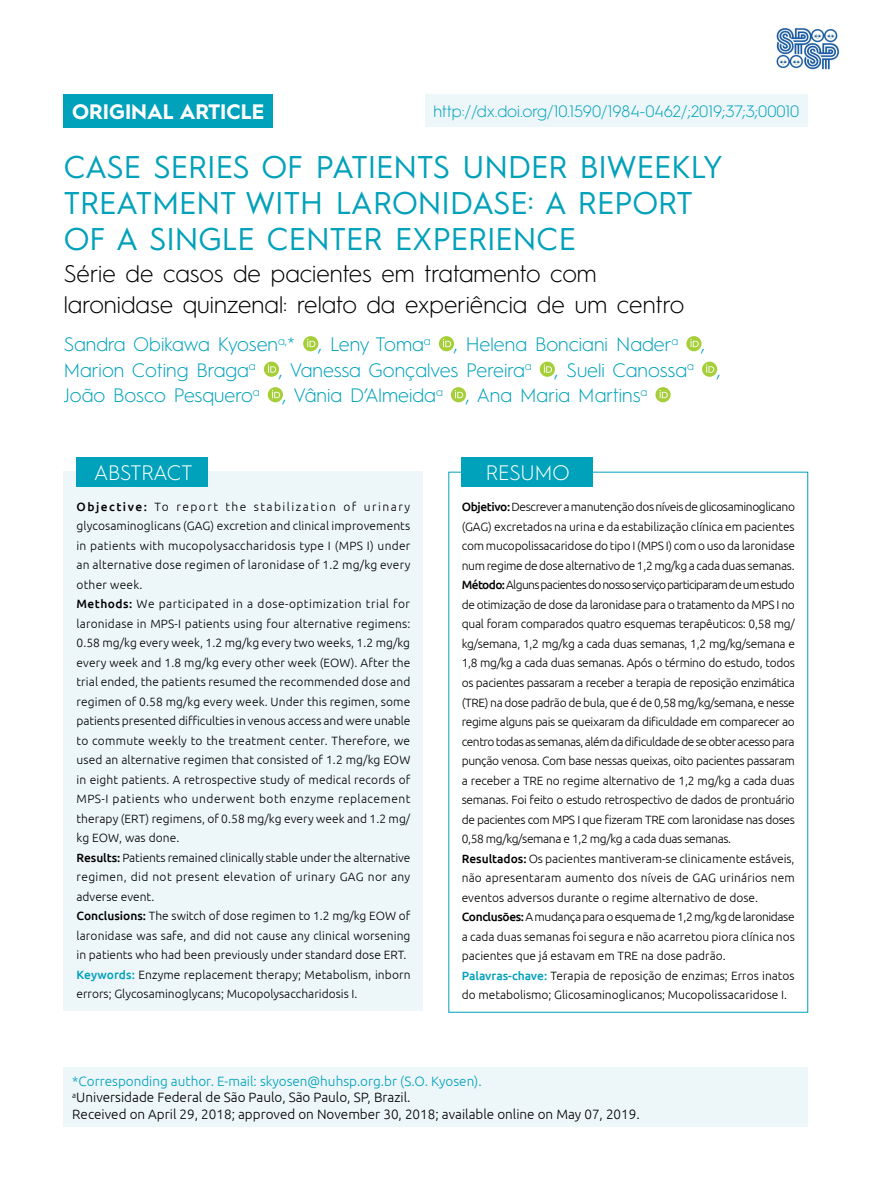
<style>
.page{position:relative;width:893px;height:1191px;background:#fff}
.page>*{position:absolute;margin:0;border:0;box-sizing:border-box;transform-origin:0 0}
.t1{font:31.5px/36px "Hurme Geometric Sans 1";color:#00a1ba}
.t2{font:300 24px/31.5px "Hurme Geometric Sans 1";color:#000}
.t3{font:700 21px "Hurme Geometric Sans 1";color:#fff}
.t4{font:300 21px "Hurme Geometric Sans 1";letter-spacing:-.005em;color:#fff}
.t5{font:300 19.5px/25.5px "Hurme Geometric Sans 1";color:#00a1ba}
.t6{font:300 16.5px "Hurme Geometric Sans 1";color:#00a1ba}
.t7{font:300 13.5px/16.2px "Ubuntu";color:#000}
.t8{font:300 12px/19.5px "Ubuntu";letter-spacing:-.025em;color:#000}
.t9{font:300 12px/19.5px "Ubuntu";color:#000}
.s1{font-weight:500}
.s2{font-weight:500;color:#00a1ba}
.s3{color:#00a1ba}
</style>
<div class="page">
<div style="left:64px;top:472px;width:359px;height:539px;background:#edf6f9"></div>
<div style="left:77px;top:457px;width:131px;height:29px;background:#00a1ba"></div>
<div style="left:462px;top:457px;width:131px;height:29px;background:#00a1ba"></div>
<div style="left:64px;top:1067px;width:744px;height:60px;background:#edf6f9"></div>
<svg style="left:303px;top:336px;width:15px;height:15px"></svg>
<svg style="left:307px;top:339px;width:8px;height:8px"></svg>
<div style="left:439px;top:336px;width:15px;height:15px;background:#a6ce39;border-radius:50%"></div>
<svg style="left:443px;top:339px;width:8px;height:8px"></svg>
<svg style="left:686px;top:336px;width:15px;height:15px"></svg>
<svg style="left:690px;top:339px;width:9px;height:8px"></svg>
<svg style="left:264px;top:361px;width:15px;height:16px"></svg>
<svg style="left:268px;top:364px;width:8px;height:9px"></svg>
<svg style="left:540px;top:361px;width:15px;height:16px"></svg>
<svg style="left:544px;top:364px;width:8px;height:9px"></svg>
<svg style="left:702px;top:361px;width:15px;height:16px"></svg>
<svg style="left:706px;top:364px;width:8px;height:9px"></svg>
<div style="left:268px;top:387px;width:15px;height:15px;background:#a6ce39;border-radius:50%"></div>
<svg style="left:272px;top:390px;width:8px;height:8px"></svg>
<div style="left:451px;top:387px;width:15px;height:15px;background:#a6ce39;border-radius:50%"></div>
<svg style="left:455px;top:390px;width:8px;height:8px"></svg>
<svg style="left:655px;top:387px;width:16px;height:15px"></svg>
<svg style="left:659px;top:390px;width:9px;height:8px"></svg>
<div style="left:64px;top:94px;width:209px;height:33px;background:#00a1ba"></div>
<div style="left:425px;top:94px;width:383px;height:32px;background:#edf6f9"></div>
<img style="left:776px;top:27px;width:64px;height:43px">
<h3 class="t3" style="left:72px;top:97px;width:194px">ORIGINAL ARTICLE</h3>
<h3 class="t6" style="left:433px;top:100px;width:367px">http://dx.doi.org/10.1590/1984-0462/;2019;37;3;00010</h3>
<h1 class="t1" style="left:64px;top:147px;width:660px">CASE SERIES OF PATIENTS UNDER BIWEEKLY<br>TREATMENT WITH LARONIDASE: A REPORT<br>OF A SINGLE CENTER EXPERIENCE</h1>
<h2 class="t2" style="left:64px;top:256px;width:622px">Série de casos de pacientes em tratamento com laronidase quinzenal: relato da experiência de um centro</h2>
<h3 class="t5" style="left:64px;top:330px;width:659px">Sandra Obikawa Kyosen<sup>a,</sup>* , Leny Toma<sup>a</sup> , Helena Bonciani Nader<sup>a</sup> ,<br>Marion Coting Braga<sup>a</sup> , Vanessa Gonçalves Pereira<sup>a</sup> , Sueli Canossa<sup>a</sup> ,<br>João Bosco Pesquero<sup>a</sup> , Vânia D’Almeida<sup>a</sup> , Ana Maria Martins<sup>a</sup></h3>
<h3 class="t4" style="left:94px;top:458px;width:100px">ABSTRACT</h3>
<h3 class="t4" style="left:486px;top:458px;width:85px">RESUMO</h3>
<p class="t9" style="left:77px;top:496px;width:335px"><span class="s1">Objective:</span> To report the stabilization of urinary glycosaminoglicans (GAG) excretion and clinical improvements in patients with mucopolysaccharidosis type I (MPS I) under an alternative dose regimen of laronidase of 1.2 mg/kg every other week.<br><span class="s1">Methods:</span> We participated in a dose-optimization trial for laronidase in MPS-I patients using four alternative regimens:<br>0.58 mg/kg every week, 1.2 mg/kg every two weeks, 1.2 mg/kg every week and 1.8 mg/kg every other week (EOW). After the trial ended, the patients resumed the recommended dose and regimen of 0.58 mg/kg every week. Under this regimen, some patients presented difficulties in venous access and were unable to commute weekly to the treatment center. Therefore, we used an alternative regimen that consisted of 1.2 mg/kg EOW in eight patients. A retrospective study of medical records of MPS-I patients who underwent both enzyme replacement therapy (ERT) regimens, of 0.58 mg/kg every week and 1.2 mg/ kg EOW, was done.<br><span class="s1">Results:</span> Patients remained clinically stable under the alternative regimen, did not present elevation of urinary GAG nor any adverse event.<br><span class="s1">Conclusions:</span> The switch of dose regimen to 1.2 mg/kg EOW of laronidase was safe, and did not cause any clinical worsening in patients who had been previously under standard dose ERT.<br><span class="s2">Keywords:</span> Enzyme replacement therapy; Metabolism, inborn errors; Glycosaminoglycans; Mucopolysaccharidosis I.</p>
<p class="t8" style="left:462px;top:497px;width:335px"><span class="s1">Objetivo:</span> Descrever a manutenção dos níveis de glicosaminoglicano (GAG) excretados na urina e da estabilização clínica em pacientes com mucopolissacaridose do tipo I (MPS I) com o uso da laronidase num regime de dose alternativo de 1,2 mg/kg a cada duas semanas.<br><span class="s1">Método:</span> Alguns pacientes do nosso serviço participaram de um estudo de otimização de dose da laronidase para o tratamento da MPS I no qual foram comparados quatro esquemas terapêuticos: 0,58 mg/ kg/semana, 1,2 mg/kg a cada duas semanas, 1,2 mg/kg/semana e 1,8 mg/kg a cada duas semanas. Após o término do estudo, todos os pacientes passaram a receber a terapia de reposição enzimática (TRE) na dose padrão de bula, que é de 0,58 mg/kg/semana, e nesse regime alguns pais se queixaram da dificuldade em comparecer ao centro todas as semanas, além da dificuldade de se obter acesso para punção venosa. Com base nessas queixas, oito pacientes passaram a receber a TRE no regime alternativo de 1,2 mg/kg a cada duas semanas. Foi feito o estudo retrospectivo de dados de prontuário de pacientes com MPS I que fizeram TRE com laronidase nas doses 0,58 mg/kg/semana e 1,2 mg/kg a cada duas semanas.<br><span class="s1">Resultados:</span> Os pacientes mantiveram-se clinicamente estáveis, não apresentaram aumento dos níveis de GAG urinários nem eventos adversos durante o regime alternativo de dose.<br><span class="s1">Conclusões:</span> A mudança para o esquema de 1,2 mg/kg de laronidase a cada duas semanas foi segura e não acarretou piora clínica nos pacientes que já estavam em TRE na dose padrão.<br><span class="s2">Palavras-chave:</span> Terapia de reposição de enzimas; Erros inatos do metabolismo; Glicosaminoglicanos; Mucopolissacaridose I.</p>
<p class="t7" style="left:72px;top:1073px;width:569px"><span class="s3">*Corresponding author. E-mail: skyosen@huhsp.org.br (S.O. Kyosen).<br></span><sup>a</sup>Universidade Federal de São Paulo, São Paulo, SP, Brazil.<br>Received on April 29, 2018; approved on November 30, 2018; available online on May 07, 2019.</p>
</div>
